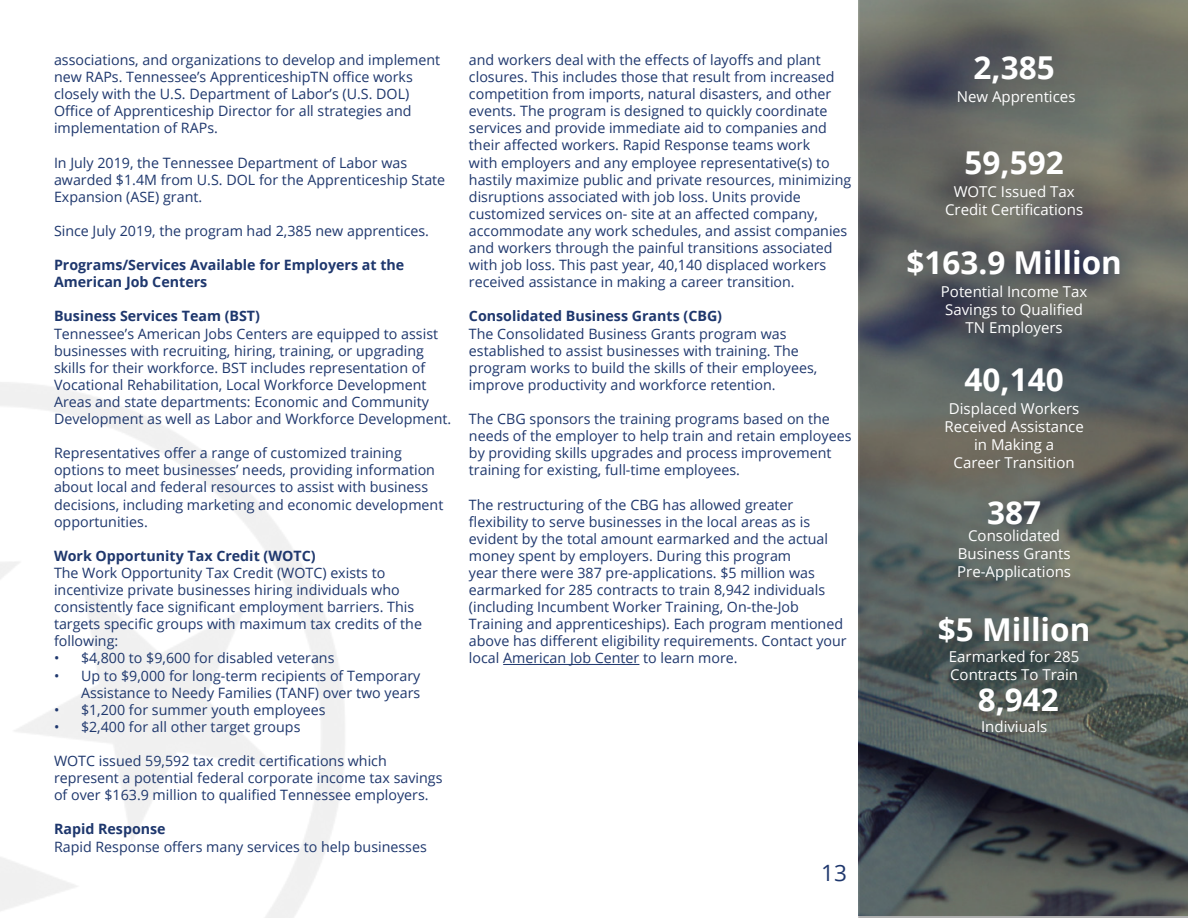
<style>
.page{position:relative;width:1188px;height:918px;background:#fff}
.page>*{position:absolute;margin:0;border:0;box-sizing:border-box;transform-origin:0 0}
.t1{font:700 31.5px "Open Sans";color:#fff}
.t2{font:22.5px "Open Sans";color:#1e376d}
.t3{font:15px/18px "Open Sans";color:#fff;text-align:center}
.t4{font:14.25px/17.1px "Open Sans";color:#1e376d}
.t5{font:700 14.25px/17.1px "Open Sans";color:#1e376d}
</style>
<div class="page">
<svg style="left:858px;top:0;width:330px;height:918px;background:#5b605e"></svg>
<hr style="left:503px;top:664px;width:136px;height:1px;background:#1e376d">
<p class="t4" style="left:54px;top:51px;width:388px">associations, and organizations to develop and implement new RAPs. Tennessee’s ApprenticeshipTN office works closely with the U.S. Department of Labor’s (U.S. DOL)<br>Office of Apprenticeship Director for all strategies and implementation of RAPs.</p>
<p class="t4" style="left:54px;top:153px;width:393px">In July 2019, the Tennessee Department of Labor was awarded $1.4M from U.S. DOL for the Apprenticeship State<br>Expansion (ASE) grant.</p>
<p class="t4" style="left:54px;top:222px;width:377px">Since July 2019, the program had 2,385 new apprentices.</p>
<p class="t5" style="left:54px;top:256px;width:352px">Programs/Services Available for Employers at the<br>American Job Centers</p>
<p class="t5" style="left:54px;top:307px;width:208px">Business Services Team (BST)</p>
<p class="t4" style="left:54px;top:324px;width:399px">Tennessee’s American Jobs Centers are equipped to assist businesses with recruiting, hiring, training, or upgrading skills for their workforce. BST includes representation of Vocational Rehabilitation, Local Workforce Development Areas and state departments: Economic and Community Development as well as Labor and Workforce Development.</p>
<p class="t4" style="left:54px;top:444px;width:391px">Representatives offer a range of customized training options to meet businesses’ needs, providing information about local and federal resources to assist with business decisions, including marketing and economic development opportunities.</p>
<p class="t5" style="left:54px;top:547px;width:263px">Work Opportunity Tax Credit (WOTC)</p>
<p class="t4" style="left:54px;top:564px;width:370px">The Work Opportunity Tax Credit (WOTC) exists to incentivize private businesses hiring individuals who consistently face significant employment barriers. This targets specific groups with maximum tax credits of the following:</p>
<p class="t4" style="left:54px;top:649px;width:282px">• $4,800 to $9,600 for disabled veterans</p>
<p class="t4" style="left:54px;top:666px;width:368px;text-align:right">• Up to $9,000 for long-term recipients of Temporary<br>Assistance to Needy Families (TANF) over two years</p>
<p class="t4" style="left:54px;top:701px;width:273px">• $1,200 for summer youth employees</p>
<p class="t4" style="left:54px;top:718px;width:248px">• $2,400 for all other target groups</p>
<p class="t4" style="left:54px;top:752px;width:390px">WOTC issued 59,592 tax credit certifications which represent a potential federal corporate income tax savings of over $163.9 million to qualified Tennessee employers.</p>
<p class="t5" style="left:54px;top:820px;width:113px">Rapid Response</p>
<p class="t4" style="left:54px;top:837px;width:374px">Rapid Response offers many services to help businesses</p>
<p class="t4" style="left:469px;top:51px;width:384px">and workers deal with the effects of layoffs and plant closures. This includes those that result from increased competition from imports, natural disasters, and other events. The program is designed to quickly coordinate services and provide immediate aid to companies and their affected workers. Rapid Response teams work<br>with employers and any employee representative(s) to hastily maximize public and private resources, minimizing disruptions associated with job loss. Units provide customized services on- site at an affected company, accommodate any work schedules, and assist companies and workers through the painful transitions associated with job loss. This past year, 40,140 displaced workers received assistance in making a career transition.</p>
<p class="t5" style="left:469px;top:307px;width:255px">Consolidated Business Grants (CBG)</p>
<p class="t4" style="left:469px;top:324px;width:350px">The Consolidated Business Grants program was established to assist businesses with training. The program works to build the skills of their employees, improve productivity and workforce retention.</p>
<p class="t4" style="left:469px;top:410px;width:384px">The CBG sponsors the training programs based on the needs of the employer to help train and retain employees by providing skills upgrades and process improvement training for existing, full-time employees.</p>
<p class="t4" style="left:469px;top:495px;width:379px">The restructuring of the CBG has allowed greater flexibility to serve businesses in the local areas as is evident by the total amount earmarked and the actual money spent by employers. During this program<br>year there were 387 pre-applications. $5 million was earmarked for 285 contracts to train 8,942 individuals (including Incumbent Worker Training, On-the-Job Training and apprenticeships). Each program mentioned above has different eligibility requirements. Contact your local American Job Center to learn more.</p>
<h2 class="t2" style="left:821px;top:858px;width:27px">13</h2>
<p class="t1" style="left:974px;top:45px;width:83px">2,385</p>
<p class="t3" style="left:957px;top:87px;width:120px">New Apprentices</p>
<p class="t1" style="left:965px;top:141px;width:101px">59,592</p>
<p class="t3" style="left:945px;top:182px;width:140px">WOTC Issued Tax<br>Credit Certifications</p>
<p class="t1" style="left:906px;top:241px;width:217px">$163.9 Million</p>
<p class="t3" style="left:941px;top:282px;width:148px">Potential Income Tax</p>
<p class="t3" style="left:945px;top:300px;width:139px">Savings to Qualified<br>TN Employers</p>
<p class="t1" style="left:965px;top:357px;width:101px">40,140</p>
<p class="t3" style="left:949px;top:399px;width:132px">Displaced Workers</p>
<p class="t3" style="left:945px;top:417px;width:141px">Received Assistance in Making a<br>Career Transition</p>
<p class="t1" style="left:987px;top:490px;width:55px">387</p>
<p class="t3" style="left:957px;top:526px;width:115px">Consolidated<br>Business Grants<br>Pre-Applications</p>
<p class="t1" style="left:938px;top:608px;width:154px">$5 Million</p>
<p class="t3" style="left:949px;top:647px;width:132px">Earmarked for 285</p>
<p class="t3" style="left:950px;top:665px;width:129px">Contracts To Train</p>
<p class="t1" style="left:978px;top:678px;width:83px">8,942</p>
<p class="t3" style="left:981px;top:718px;width:68px">Indiviuals</p>
</div>
